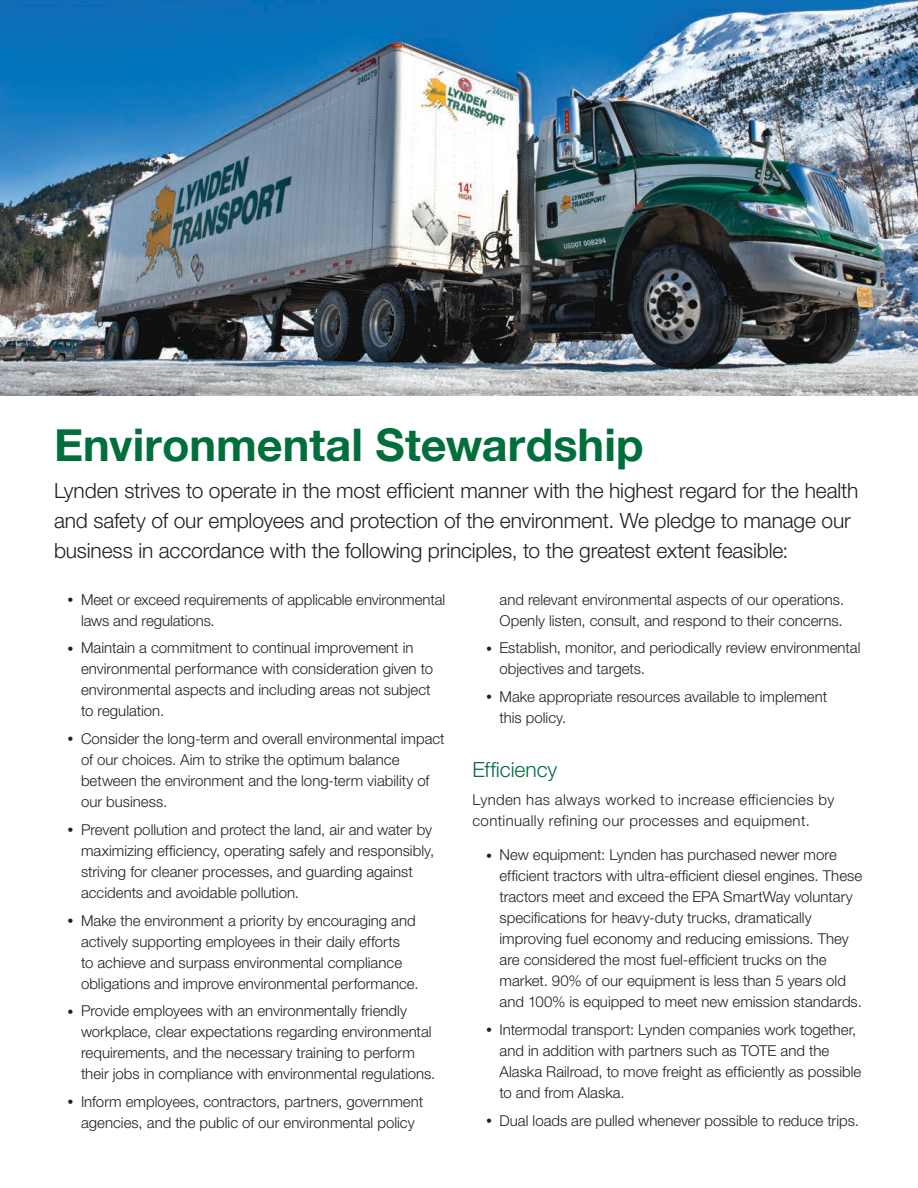
<style>
.page{position:relative;width:918px;height:1188px;background:#fff}
.page>*{position:absolute;margin:0;border:0;box-sizing:border-box;transform-origin:0 0}
.t1{font:700 45px "Helvetica Neue";color:#006f3c}
.t2{font:300 21px/30px "Helvetica Neue LT Std";letter-spacing:-.005em;color:#231f20}
.t3{font:300 21px "Helvetica Neue LT Std";color:#006f3c}
.t4{font:300 15px/21px "Helvetica Neue LT Std";color:#231f20}
.t5{font:300 15px/21px "Helvetica Neue LT Std";letter-spacing:.025em;color:#231f20}
.s1{font-size:12px}
</style>
<div class="page">
<img style="left:0;top:0;width:918px;height:396px">
<h1 class="t1" style="left:54px;top:410px;width:591px">Environmental Stewardship</h1>
<p class="t2" style="left:54px;top:475px;width:806px">Lynden strives to operate in the most efficient manner with the highest regard for the health and safety of our employees and protection of the environment. We pledge to manage our business in accordance with the following principles, to the greatest extent feasible:</p>
<p class="t4" style="left:81px;top:589px;width:366px;text-indent:-14px"><span class="s1">•</span> Meet or exceed requirements of applicable environmental laws and regulations.</p>
<p class="t4" style="left:81px;top:637px;width:354px;text-indent:-14px"><span class="s1">•</span> Maintain a commitment to continual improvement in environmental performance with consideration given to environmental aspects and including areas not subject to regulation.</p>
<p class="t4" style="left:81px;top:728px;width:365px;text-indent:-14px"><span class="s1">•</span> Consider the long-term and overall environmental impact of our choices. Aim to strike the optimum balance between the environment and the long-term viability of our business.</p>
<p class="t4" style="left:81px;top:819px;width:355px;text-indent:-14px"><span class="s1">•</span> Prevent pollution and protect the land, air and water by maximizing efficiency, operating safely and responsibly, striving for cleaner processes, and guarding against accidents and avoidable pollution.</p>
<p class="t4" style="left:81px;top:910px;width:339px;text-indent:-14px"><span class="s1">•</span> Make the environment a priority by encouraging and actively supporting employees in their daily efforts<br>to achieve and surpass environmental compliance obligations and improve environmental performance.</p>
<p class="t4" style="left:81px;top:1000px;width:356px;text-indent:-14px"><span class="s1">•</span> Provide employees with an environmentally friendly workplace, clear expectations regarding environmental requirements, and the necessary training to perform their jobs in compliance with environmental regulations.</p>
<p class="t4" style="left:68px;top:1091px;width:357px;text-align:center"><span class="s1">•</span> Inform employees, contractors, partners, government agencies, and the public of our environmental policy</p>
<p class="t4" style="left:500px;top:589px;width:346px">and relevant environmental aspects of our operations.<br>Openly listen, consult, and respond to their concerns.</p>
<p class="t4" style="left:500px;top:637px;width:363px;text-indent:-14px"><span class="s1">•</span> Establish, monitor, and periodically review environmental objectives and targets.</p>
<p class="t4" style="left:500px;top:686px;width:329px;text-indent:-14px"><span class="s1">•</span> Make appropriate resources available to implement this policy.</p>
<h2 class="t3" style="left:472px;top:757px;width:86px">Efficiency</h2>
<p class="t5" style="left:472px;top:789px;width:364px">Lynden has always worked to increase efficiencies by continually refining our processes and equipment.</p>
<p class="t4" style="left:500px;top:844px;width:364px;text-indent:-14px"><span class="s1">•</span> New equipment: Lynden has purchased newer more efficient tractors with ultra-efficient diesel engines. These tractors meet and exceed the EPA SmartWay voluntary specifications for heavy-duty trucks, dramatically improving fuel economy and reducing emissions. They are considered the most fuel-efficient trucks on the market. 90% of our equipment is less than 5 years old and 100% is equipped to meet new emission standards.</p>
<p class="t4" style="left:500px;top:1019px;width:363px;text-indent:-14px"><span class="s1">•</span> Intermodal transport: Lynden companies work together, and in addition with partners such as TOTE and the Alaska Railroad, to move freight as efficiently as possible to and from Alaska.</p>
<p class="t4" style="left:486px;top:1110px;width:375px"><span class="s1">•</span> Dual loads are pulled whenever possible to reduce trips.</p>
</div>
